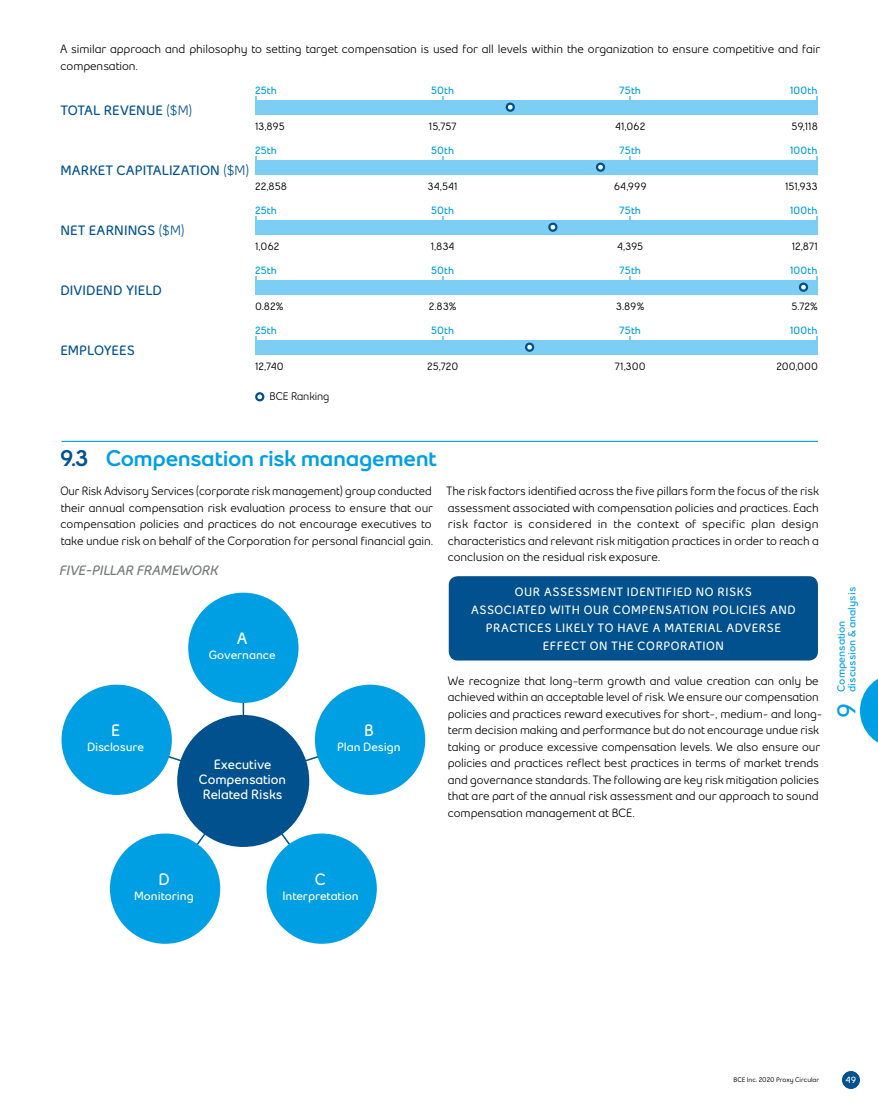
<style>
.page{position:relative;width:878px;height:1107px;background:#fff}
.page>*{position:absolute;margin:0;border:0;box-sizing:border-box;transform-origin:0 0}
.onglet_numero{font:700 25.5px "Bell Slim OT2019";color:#009fe3}
.t1{font:900 22.5px "Bell Slim OT2019";letter-spacing:-.02em;color:#009fe3}
.t2{font:700 16.5px "Bell Slim OT2019";color:#fff}
.t3{font:700 13.5px "Bell Slim OT2019";letter-spacing:.01em;color:#00518d}
.t4{font:700 13.5px/15px "Bell Slim OT2019";letter-spacing:-.01em;color:#fff;text-align:center;scale:.96 1}
.t5{font:italic 700 13.5px "Bell Slim OT2019";letter-spacing:-.015em;color:#767878}
.tx{font:12px/16.5px "Bell Slim OT2019";letter-spacing:-.005em;color:#000;text-align:justify}
.tx-2{font:12px/16.5px "Bell Slim OT2019";letter-spacing:-.005em;color:#000;scale:.95 1}
.tx_span{font:12px/16.5px "Bell Slim OT2019";letter-spacing:-.005em;color:#000}
.encadré_tx_boite{font:700 12px/18px "Bell Slim OT2019";letter-spacing:.05em;color:#fff;text-align:center}
.encadré_tx_boite-2{font:700 12px "Bell Slim OT2019";letter-spacing:-.005em;color:#fff}
.encadré_tx_boite-3{font:700 12px "Bell Slim OT2019";letter-spacing:-.01em;color:#fff}
.t6{font:11.25px "Bell Slim OT2019";letter-spacing:-.01em;color:#000;scale:.96 1}
.t7{font:600 10.5px "Bell Slim OT2019";letter-spacing:-.005em;color:#000}
.onglet_tx{font:700 10.5px "Bell Slim OT2019";letter-spacing:.025em;color:#009fe3}
.onglet_tx-2{font:700 10.5px/10.5px "Bell Slim OT2019";color:#009fe3}
.t8{font:700 9px "Bell Slim OT2019";color:#fff}
.t9{font:600 6.75px "Bell Slim OT2019";letter-spacing:-.005em;color:#000}
.s1{font-weight:400}
.s2{color:#00518d}
</style>
<div class="page">
<hr style="left:62px;top:441px;width:756px;height:1px;background:#009fe3">
<div style="left:255px;top:100px;width:563px;height:15px;background:#7ccef4"></div>
<svg style="left:505px;top:102px;width:10px;height:10px"></svg>
<div style="left:255px;top:160px;width:563px;height:15px;background:#7ccef4"></div>
<svg style="left:596px;top:162px;width:10px;height:10px"></svg>
<div style="left:255px;top:220px;width:563px;height:15px;background:#7ccef4"></div>
<svg style="left:548px;top:222px;width:10px;height:10px"></svg>
<div style="left:255px;top:280px;width:563px;height:15px;background:#7ccef4"></div>
<svg style="left:798px;top:282px;width:11px;height:10px"></svg>
<div style="left:255px;top:340px;width:563px;height:15px;background:#7ccef4"></div>
<svg style="left:525px;top:342px;width:10px;height:10px"></svg>
<svg style="left:255px;top:392px;width:10px;height:10px"></svg>
<hr style="left:242px;top:701px;width:2px;height:80px;background:#00518d">
<div style="left:190px;top:595px;width:106px;height:106px;background:#009fe3;border-radius:50%"></div>
<div style="left:188px;top:593px;width:110px;height:110px;border:4px solid #009fe3;border-radius:50%"></div>
<div style="left:317px;top:687px;width:106px;height:106px;background:#009fe3;border-radius:50%"></div>
<div style="left:315px;top:685px;width:110px;height:110px;border:4px solid #009fe3;border-radius:50%"></div>
<div style="left:269px;top:836px;width:105px;height:106px;background:#009fe3;border-radius:50%"></div>
<div style="left:266px;top:834px;width:111px;height:110px;border:4px solid #009fe3;border-radius:50%"></div>
<div style="left:112px;top:836px;width:106px;height:106px;background:#009fe3;border-radius:50%"></div>
<div style="left:110px;top:834px;width:110px;height:110px;border:4px solid #009fe3;border-radius:50%"></div>
<svg style="left:166px;top:755px;width:155px;height:92px"></svg>
<div style="left:64px;top:687px;width:106px;height:106px;background:#009fe3;border-radius:50%"></div>
<div style="left:61px;top:685px;width:111px;height:110px;border:4px solid #009fe3;border-radius:50%"></div>
<div style="left:181px;top:719px;width:124px;height:124px;background:#00518d;border-radius:50%"></div>
<div style="left:177px;top:715px;width:132px;height:132px;border:8px solid #00518d;border-radius:50%"></div>
<div style="left:448px;top:576px;width:370px;height:85px;background:#00518d;border-radius:9px"></div>
<svg style="left:860px;top:678px;width:18px;height:65px"></svg>
<div style="left:842px;top:1071px;width:18px;height:18px;background:#00518d;border-radius:50%"></div>
<p class="tx_span" style="left:60px;top:41px;width:761px">A similar approach and philosophy to setting target compensation is used for all levels within the organization to ensure competitive and fair compensation.</p>
<p class="onglet_tx" style="left:255px;top:84px;width:23px">25th</p>
<p class="onglet_tx" style="left:431px;top:84px;width:25px">50th</p>
<p class="onglet_tx" style="left:619px;top:84px;width:23px">75th</p>
<p class="onglet_tx" style="left:790px;top:84px;width:29px">100th</p>
<p class="t7" style="left:255px;top:120px;width:31px">13,895</p>
<p class="t7" style="left:429px;top:120px;width:29px">15,757</p>
<p class="t7" style="left:615px;top:120px;width:31px">41,062</p>
<p class="t7" style="left:791px;top:120px;width:28px">59,118</p>
<p class="onglet_tx" style="left:255px;top:144px;width:23px">25th</p>
<p class="onglet_tx" style="left:431px;top:144px;width:25px">50th</p>
<p class="onglet_tx" style="left:619px;top:144px;width:23px">75th</p>
<p class="onglet_tx" style="left:790px;top:144px;width:29px">100th</p>
<p class="t7" style="left:255px;top:180px;width:33px">22,858</p>
<p class="t7" style="left:428px;top:180px;width:31px">34,541</p>
<p class="t7" style="left:613px;top:180px;width:35px">64,999</p>
<p class="t7" style="left:785px;top:180px;width:34px">151,933</p>
<p class="onglet_tx" style="left:255px;top:204px;width:23px">25th</p>
<p class="onglet_tx" style="left:431px;top:204px;width:25px">50th</p>
<p class="onglet_tx" style="left:619px;top:204px;width:23px">75th</p>
<p class="onglet_tx" style="left:790px;top:204px;width:29px">100th</p>
<p class="t7" style="left:255px;top:240px;width:26px">1,062</p>
<p class="t7" style="left:430px;top:240px;width:26px">1,834</p>
<p class="t7" style="left:617px;top:240px;width:27px">4,395</p>
<p class="t7" style="left:791px;top:240px;width:28px">12,871</p>
<p class="onglet_tx" style="left:255px;top:264px;width:23px">25th</p>
<p class="onglet_tx" style="left:431px;top:264px;width:25px">50th</p>
<p class="onglet_tx" style="left:619px;top:264px;width:23px">75th</p>
<p class="onglet_tx" style="left:790px;top:264px;width:29px">100th</p>
<p class="t7" style="left:255px;top:300px;width:30px">0.82%</p>
<p class="t7" style="left:429px;top:300px;width:29px">2.83%</p>
<p class="t7" style="left:616px;top:300px;width:30px">3.89%</p>
<p class="t7" style="left:791px;top:300px;width:28px">5.72%</p>
<p class="onglet_tx" style="left:255px;top:324px;width:23px">25th</p>
<p class="onglet_tx" style="left:431px;top:324px;width:25px">50th</p>
<p class="onglet_tx" style="left:619px;top:324px;width:23px">75th</p>
<p class="onglet_tx" style="left:790px;top:324px;width:29px">100th</p>
<p class="t7" style="left:255px;top:360px;width:30px">12,740</p>
<p class="t7" style="left:427px;top:360px;width:33px">25,720</p>
<p class="t7" style="left:615px;top:360px;width:32px">71,300</p>
<p class="t7" style="left:776px;top:360px;width:43px">200,000</p>
<p class="t3" style="left:61px;top:102px;width:133px">TOTAL REVENUE <span class="s1">($M)</span></p>
<p class="t3" style="left:60px;top:162px;width:190px">MARKET CAPITALIZATION <span class="s1">($M)</span></p>
<p class="t3" style="left:60px;top:222px;width:126px">NET EARNINGS <span class="s1">($M)</span></p>
<p class="t3" style="left:60px;top:282px;width:103px">DIVIDEND YIELD</p>
<p class="t3" style="left:60px;top:342px;width:76px">EMPLOYEES</p>
<p class="t6" style="left:269px;top:389px;width:64px">BCE Ranking</p>
<p class="t1" style="left:60px;top:445px;width:378px"><span class="s2">9.3</span> Compensation risk management</p>
<p class="tx-2" style="left:60px;top:483px;width:394px">Our Risk Advisory Services (corporate risk management) group conducted their annual compensation risk evaluation process to ensure that our compensation policies and practices do not encourage executives to take undue risk on behalf of the Corporation for personal financial gain.</p>
<p class="t5" style="left:60px;top:562px;width:160px">FIVE-PILLAR FRAMEWORK</p>
<p class="t2" style="left:111px;top:720px;width:10px">E</p>
<p class="encadré_tx_boite-3" style="left:87px;top:740px;width:58px">Disclosure</p>
<p class="t2" style="left:237px;top:628px;width:12px">A</p>
<p class="encadré_tx_boite-2" style="left:209px;top:648px;width:68px">Governance</p>
<p class="t4" style="left:199px;top:757px;width:92px">Executive<br>Compensation<br>Related Risks</p>
<p class="t2" style="left:364px;top:720px;width:11px">B</p>
<p class="encadré_tx_boite-2" style="left:337px;top:740px;width:65px">Plan Design</p>
<p class="tx" style="left:446px;top:483px;width:374px">The risk factors identified across the five pillars form the focus of the risk assessment associated with compensation policies and practices. Each risk factor is considered in the context of specific plan design characteristics and relevant risk mitigation practices in order to reach a conclusion on the residual risk exposure.</p>
<p class="encadré_tx_boite" style="left:471px;top:582px;width:326px">OUR ASSESSMENT IDENTIFIED NO RISKS<br>ASSOCIATED WITH OUR COMPENSATION POLICIES AND PRACTICES LIKELY TO HAVE A MATERIAL ADVERSE EFFECT ON THE CORPORATION</p>
<p class="tx" style="left:447px;top:672px;width:376px;text-align:left">We recognize that long-term growth and value creation can only be achieved within an acceptable level of risk. We ensure our compensation policies and practices reward executives for short-, medium- and long&shy;term decision making and performance but do not encourage undue risk taking or produce excessive compensation levels. We also ensure our policies and practices reflect best practices in terms of market trends and governance standards. The following are key risk mitigation policies that are part of the annual risk assessment and our approach to sound compensation management at BCE.</p>
<p class="onglet_tx-2" style="left:835px;top:692px;width:106px;rotate:-90deg">Compensation discussion &amp; analysis</p>
<p class="onglet_numero" style="left:830px;top:718px;width:17px;rotate:-90deg">9</p>
<p class="t2" style="left:158px;top:869px;width:13px">D</p>
<p class="encadré_tx_boite-2" style="left:134px;top:888px;width:61px">Monitoring</p>
<p class="t2" style="left:315px;top:869px;width:13px">C</p>
<p class="encadré_tx_boite-2" style="left:282px;top:888px;width:78px">Interpretation</p>
<p class="t9" style="left:733px;top:1076px;width:87px">BCE Inc. 2020 Proxy Circular</p>
<p class="t8" style="left:845px;top:1074px;width:12px">49</p>
</div>
